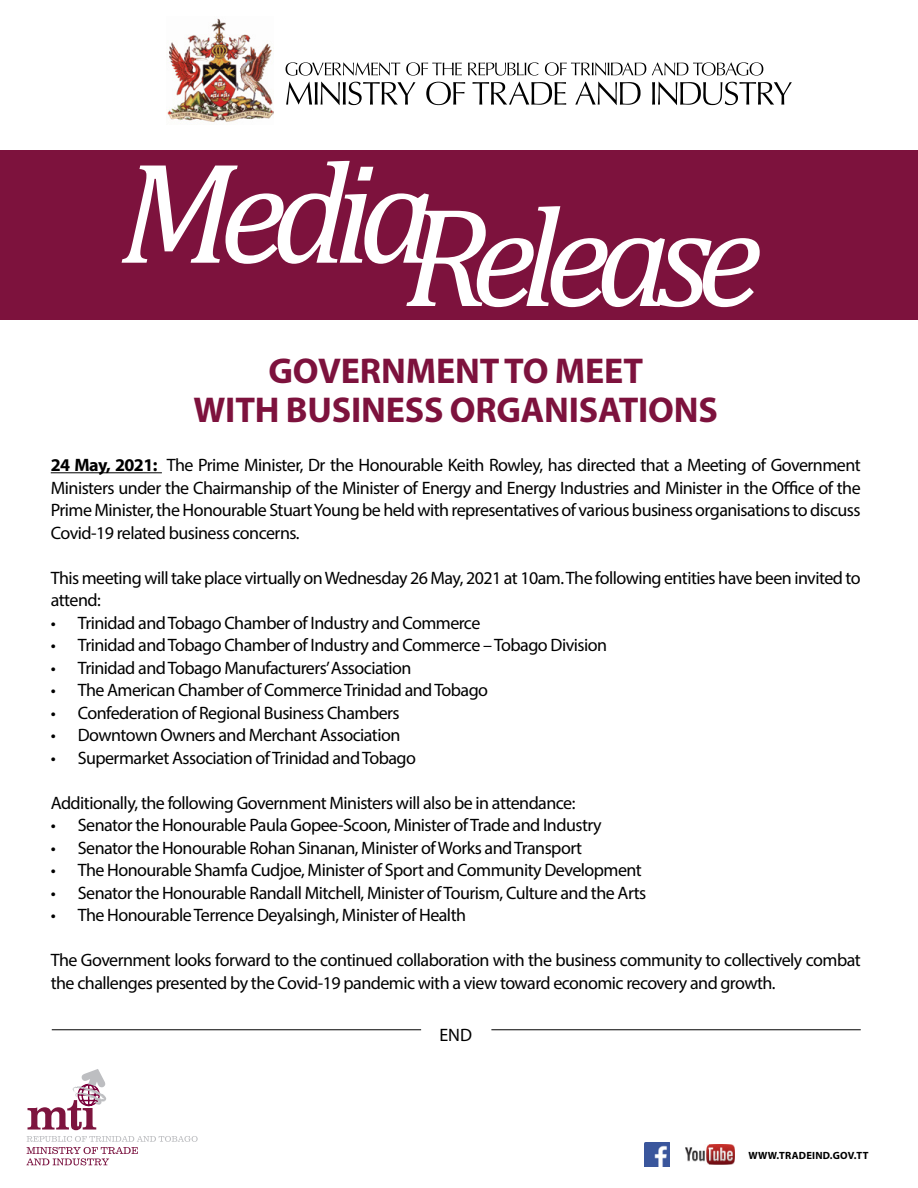
<style>
.page{position:relative;width:918px;height:1188px;background:#fff}
.page>*{position:absolute;margin:0;border:0;box-sizing:border-box;transform-origin:0 0}
.t1{font:italic 142.95px "Cambria";letter-spacing:-.1em;color:#fff}
.t2{font:700 36px/39px "Myriad Pro";letter-spacing:-.005em;color:#7d123d;text-align:center}
.t3{font:18px/22.5px "Myriad Pro";letter-spacing:-.03em;color:#000}
.t4{font:700 10.5px "Myriad Pro";letter-spacing:.02em;color:#000}
.s1{font-weight:700}
</style>
<div class="page">
<img style="left:645px;top:1142px;width:24px;height:25px">
<svg style="left:26px;top:1136px;width:172px;height:29px"></svg>
<svg style="left:28px;top:1069px;width:78px;height:61px"></svg>
<img style="left:686px;top:1145px;width:48px;height:19px">
<img style="left:167px;top:18px;width:107px;height:104px">
<svg style="left:286px;top:62px;width:477px;height:14px"></svg>
<svg style="left:286px;top:82px;width:506px;height:23px"></svg>
<hr style="left:51px;top:472px;width:111px;height:1px;background:#000">
<div style="left:0;top:150px;width:918px;height:170px;background:#7d123d"></div>
<hr style="left:52px;top:1030px;width:369px;height:1px;background:#000">
<hr style="left:491px;top:1030px;width:370px;height:1px;background:#000">
<h1 class="t1" style="left:119px;top:156px;width:645px"><sup>Media</sup>Release</h1>
<h2 class="t2" style="left:194px;top:351px;width:526px">GOVERNMENT TO MEET<br>WITH BUSINESS ORGANISATIONS</h2>
<p class="t3" style="left:51px;top:453px;width:812px;text-align:justify"><span class="s1">24 MAY, 2021:</span> The Prime Minister, Dr the Honourable Keith Rowley, has directed that a Meeting of Government Ministers under the Chairmanship of the Minister of Energy and Energy Industries and Minister in the Office of the Prime Minister, the Honourable Stuart Young be held with representatives of various business organisations to discuss Covid-19 related business concerns.</p>
<p class="t3" style="left:51px;top:566px;width:811px">This meeting will take place virtually on Wednesday 26 May, 2021 at 10am. The following entities have been invited to attend:</p>
<p class="t3" style="left:51px;top:611px;width:431px">• Trinidad and Tobago Chamber of Industry and Commerce</p>
<p class="t3" style="left:51px;top:633px;width:558px">• Trinidad and Tobago Chamber of Industry and Commerce – Tobago Division</p>
<p class="t3" style="left:51px;top:656px;width:362px">• Trinidad and Tobago Manufacturers’ Association</p>
<p class="t3" style="left:51px;top:678px;width:439px">• The American Chamber of Commerce Trinidad and Tobago</p>
<p class="t3" style="left:51px;top:701px;width:350px">• Confederation of Regional Business Chambers</p>
<p class="t3" style="left:51px;top:723px;width:351px">• Downtown Owners and Merchant Association</p>
<p class="t3" style="left:51px;top:746px;width:367px">• Supermarket Association of Trinidad and Tobago</p>
<p class="t3" style="left:51px;top:791px;width:526px">Additionally, the following Government Ministers will also be in attendance:</p>
<p class="t3" style="left:51px;top:813px;width:552px">• Senator the Honourable Paula Gopee-Scoon, Minister of Trade and Industry</p>
<p class="t3" style="left:51px;top:836px;width:533px">• Senator the Honourable Rohan Sinanan, Minister of Works and Transport</p>
<p class="t3" style="left:51px;top:858px;width:593px">• The Honourable Shamfa Cudjoe, Minister of Sport and Community Development</p>
<p class="t3" style="left:51px;top:881px;width:597px">• Senator the Honourable Randall Mitchell, Minister of Tourism, Culture and the Arts</p>
<p class="t3" style="left:51px;top:903px;width:417px">• The Honourable Terrence Deyalsingh, Minister of Health</p>
<p class="t3" style="left:51px;top:948px;width:811px">The Government looks forward to the continued collaboration with the business community to collectively combat the challenges presented by the Covid-19 pandemic with a view toward economic recovery and growth.</p>
<p class="t3" style="left:439px;top:1023px;width:34px">END</p>
<p class="t4" style="left:749px;top:1149px;width:122px">WWW.TRADEIND.GOV.TT</p>
</div>
